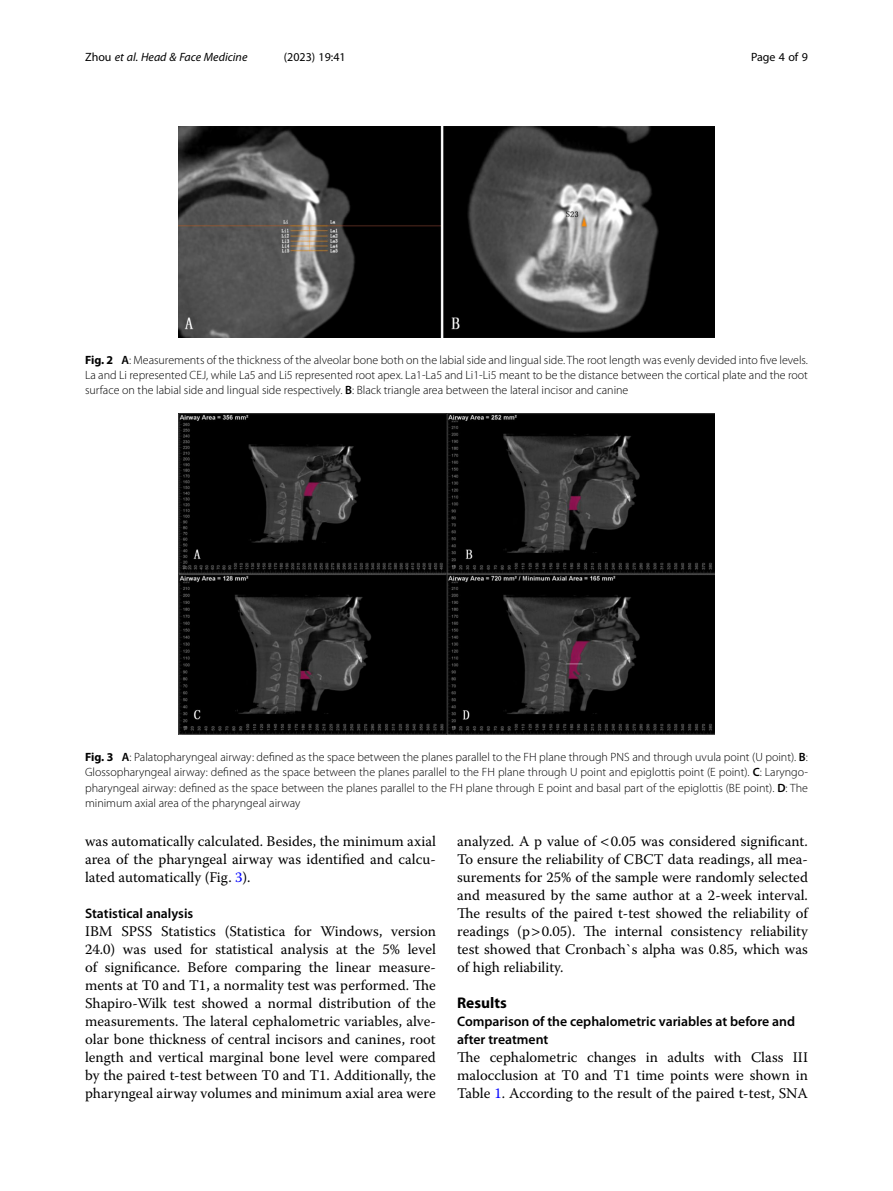
<style>
.page{position:relative;width:893px;height:1191px;background:#fff}
.page>*{position:absolute;margin:0;border:0;box-sizing:border-box;transform-origin:0 0}
.Head_1{font:700 15.45px "Myriad Pro";color:#000}
.Body_Text{font:14.7px/18px "Warnock Pro";color:#000;text-align:justify}
.Body_Text_Indent{font:14.7px/18px "Warnock Pro";color:#000;text-align:justify}
.Head_2_After_1{font:600 13.8px/18px "Myriad Pro";color:#000}
.Head_2{font:600 13.8px "Myriad Pro";color:#000}
.Figure_Caption{font:300 12px/15px "Myriad Pro";color:#000;text-align:justify}
.t1{font:italic 12px "Myriad Pro";color:#000}
.t2{font:12px "Myriad Pro";color:#000}
.s1{font-style:normal}
.s2{font-weight:700}
.s3{font-weight:600}
.s4{color:#00f}
</style>
<div class="page">
<img style="left:178px;top:414px;width:536px;height:320px">
<img style="left:178px;top:126px;width:536px;height:211px">
<p class="t1" style="left:85px;top:50px;width:164px"><span class="s1">Zhou</span> et al. Head &amp; Face Medicine</p>
<p class="t2" style="left:284px;top:50px;width:63px">(2023) 19:41</p>
<p class="t2" style="left:751px;top:50px;width:58px">Page 4 of 9</p>
<p class="Figure_Caption" style="left:85px;top:353px;width:724px"><span class="s2">Fig. 2</span> <span class="s3">A</span>: Measurements of the thickness of the alveolar bone both on the labial side and lingual side. The root length was evenly devided into five levels.<br>La and Li represented CEJ, while La5 and Li5 represented root apex. La1-La5 and Li1-Li5 meant to be the distance between the cortical plate and the root surface on the labial side and lingual side respectively. <span class="s3">B</span>: Black triangle area between the lateral incisor and canine</p>
<p class="Figure_Caption" style="left:85px;top:750px;width:724px"><span class="s2">Fig. 3</span> <span class="s3">A</span>: Palatopharyngeal airway: defined as the space between the planes parallel to the FH plane through PNS and through uvula point (U point). <span class="s3">B</span>:<br>Glossopharyngeal airway: defined as the space between the planes parallel to the FH plane through U point and epiglottis point (E point). <span class="s3">C</span>: Laryngo&shy;pharyngeal airway: defined as the space between the planes parallel to the FH plane through E point and basal part of the epiglottis (BE point). <span class="s3">D</span>: The minimum axial area of the pharyngeal airway</p>
<p class="Body_Text_Indent" style="left:85px;top:832px;width:352px">was automatically calculated. Besides, the minimum axial area of the pharyngeal airway was identified and calcu&shy;lated automatically (Fig. <span class="s4">3</span>).</p>
<p class="Head_2" style="left:85px;top:905px;width:110px">Statistical analysis</p>
<p class="Body_Text" style="left:85px;top:922px;width:352px">IBM SPSS Statistics (Statistica for Windows, version 24.0) was used for statistical analysis at the 5% level of significance. Before comparing the linear measure&shy;ments at T0 and T1, a normality test was performed. The Shapiro-Wilk test showed a normal distribution of the measurements. The lateral cephalometric variables, alve&shy;olar bone thickness of central incisors and canines, root length and vertical marginal bone level were compared by the paired t-test between T0 and T1. Additionally, the pharyngeal airway volumes and minimum axial area were</p>
<p class="Body_Text" style="left:457px;top:832px;width:352px">analyzed. A p value of 0.05 was considered significant.<br>To ensure the reliability of CBCT data readings, all mea&shy;surements for 25% of the sample were randomly selected and measured by the same author at a 2-week interval.<br>The results of the paired t-test showed the reliability of readings (p 0.05). The internal consistency reliability test showed that Cronbach`s alpha was 0.85, which was of high reliability.</p>
<p class="Head_1" style="left:457px;top:993px;width:51px">Results</p>
<p class="Head_2_After_1" style="left:457px;top:1012px;width:339px">Comparison of the cephalometric variables at before and after treatment</p>
<p class="Body_Text" style="left:457px;top:1048px;width:352px">The cephalometric changes in adults with Class III malocclusion at T0 and T1 time points were shown in Table <span class="s4">1</span>. According to the result of the paired t-test, SNA</p>
</div>
